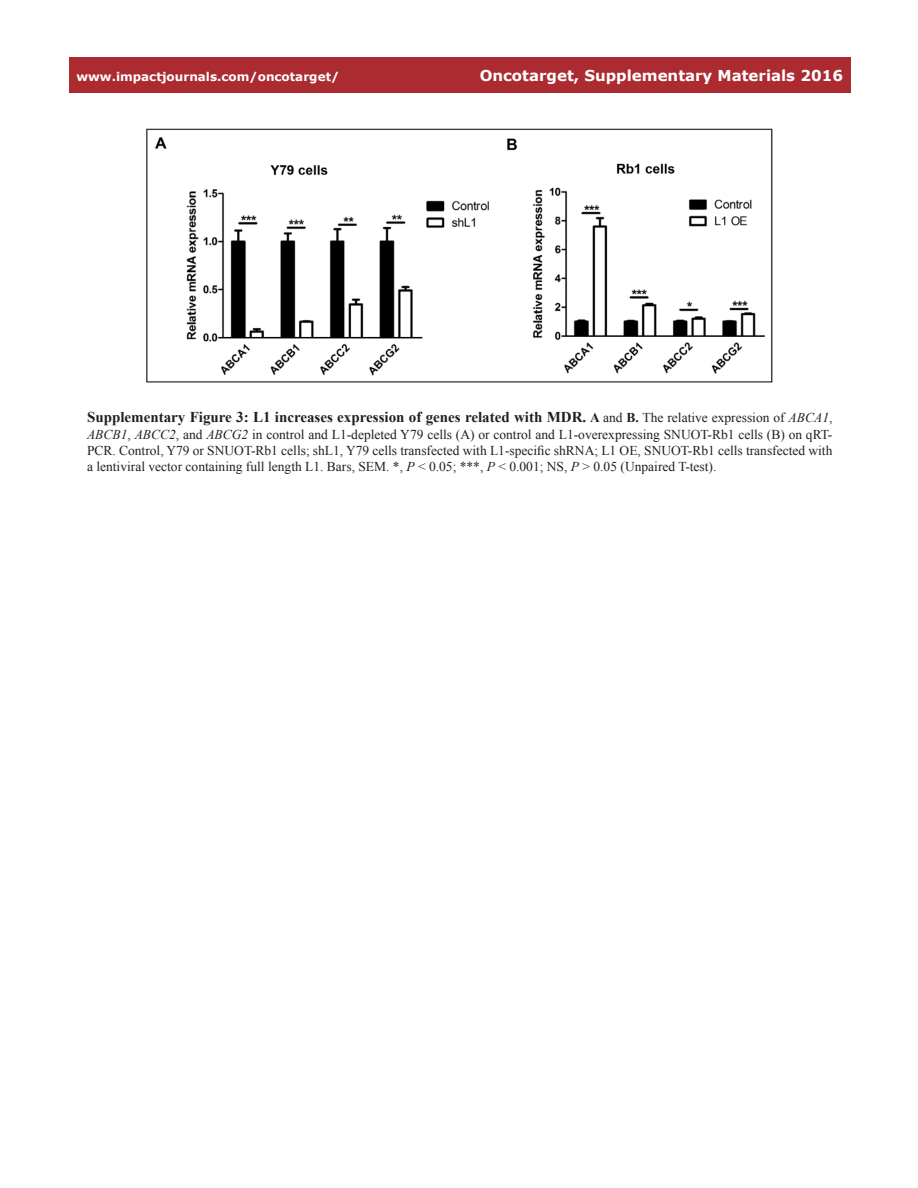
<style>
.page{position:relative;width:918px;height:1188px;background:#fff}
.page>*{position:absolute;margin:0;border:0;box-sizing:border-box;transform-origin:0 0}
.figuretext{font:700 15px "Times New Roman";color:#231f20}
.t1{font:700 15px "Verdana";color:#fff}
.figuretext-2{font:13.5px/16.2px "Times New Roman";color:#231f20;text-align:justify}
.t2{font:700 12px "Verdana";color:#fff}
.s1{font-size:13.5px}
.s2{font-weight:400;font-size:13.5px}
.s3{font-weight:400;font-style:italic;font-size:13.5px}
.s4{font-style:italic}
</style>
<div class="page">
<div style="left:69px;top:57px;width:781px;height:36px;background:#ac2b31"></div>
<img style="left:146px;top:128px;width:627px;height:255px">
<p class="t2" style="left:76px;top:68px;width:264px">www.impactjournals.com/oncotarget/</p>
<p class="t1" style="left:480px;top:65px;width:365px">Oncotarget, Supplementary Materials 2016</p>
<p class="figuretext" style="left:87px;top:407px;width:747px">Supplementary Figure 3: L1 increases expression of genes related with MDR. <span class="s1">A</span> <span class="s2">and</span> <span class="s1">B.</span> <span class="s2">The relative expression of</span> <span class="s3">ABCA1</span><span class="s2">,</span></p>
<p class="figuretext-2" style="left:87px;top:426px;width:747px"><span class="s4">ABCB1</span>, <span class="s4">ABCC2</span>, and <span class="s4">ABCG2</span> in control and L1-depleted Y79 cells (A) or control and L1-overexpressing SNUOT-Rb1 cells (B) on qRT-PCR. Control, Y79 or SNUOT-Rb1 cells; shL1, Y79 cells transfected with L1-specific shRNA; L1 OE, SNUOT-Rb1 cells transfected with a lentiviral vector containing full length L1. Bars, SEM. *, <span class="s4">P</span> &lt; 0.05; ***, <span class="s4">P</span> &lt; 0.001; NS, <span class="s4">P</span> &gt; 0.05 (Unpaired T-test).</p>
</div>
